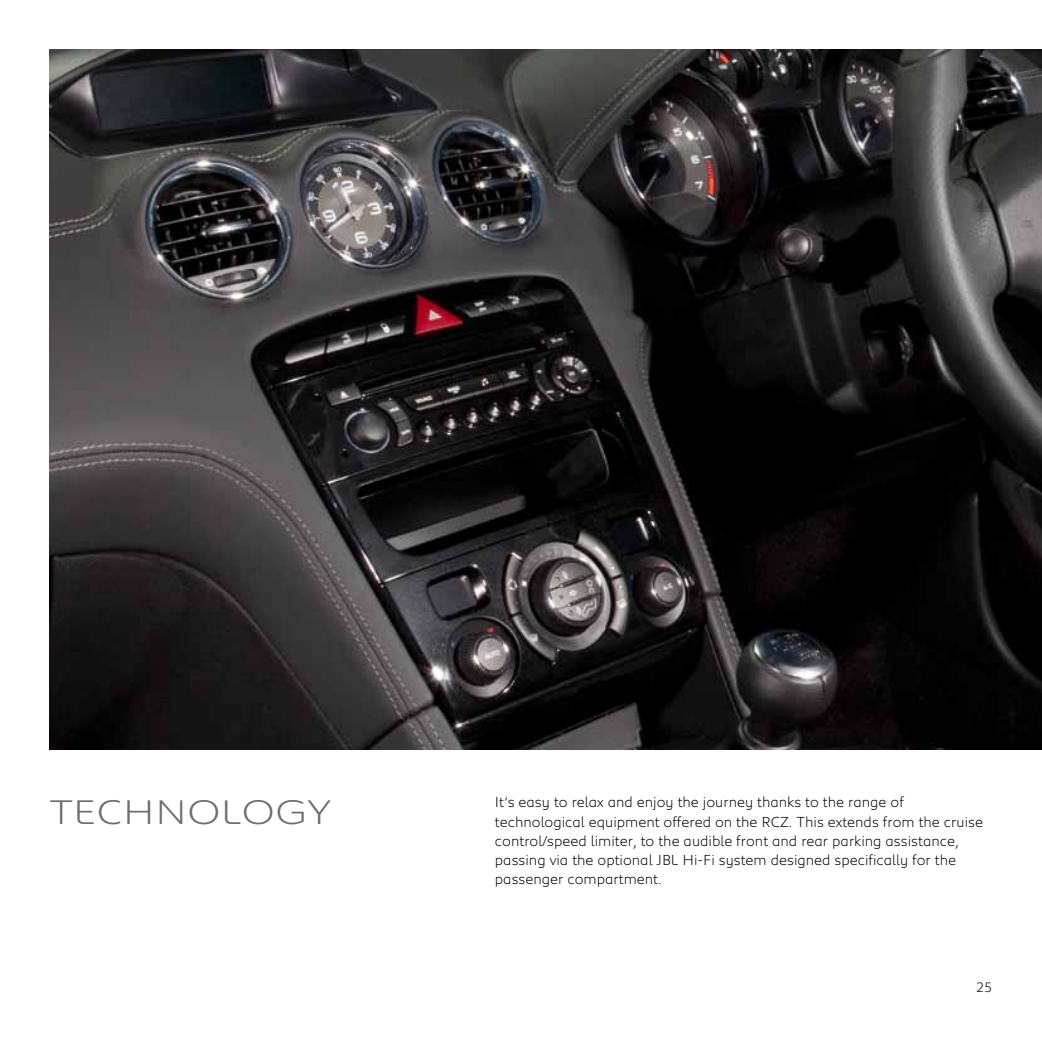
<style>
.page{position:relative;width:1042px;height:1042px;background:#fff}
.page>*{position:absolute;margin:0;border:0;box-sizing:border-box;transform-origin:0 0}
.t1{font:300 35px "Peugeot Expanded";color:#6d6e71}
.t2{font:300 14.88px/19.2px "Peugeot";color:#000}
.t3{font:300 14px "Peugeot";color:#000}
</style>
<div class="page">
<img style="left:50px;top:50px;width:992px;height:699px">
<h1 class="t1" style="left:50px;top:787px;width:283px">TECHNOLOGY</h1>
<p class="t2" style="left:495px;top:792px;width:489px">It’s easy to relax and enjoy the journey thanks to the range of technological equipment offered on the RCZ. This extends from the cruise control/speed limiter, to the audible front and rear parking assistance, passing via the optional JBL Hi-Fi system designed specifically for the passenger compartment.</p>
<p class="t3" style="left:976px;top:978px;width:18px">25</p>
</div>
